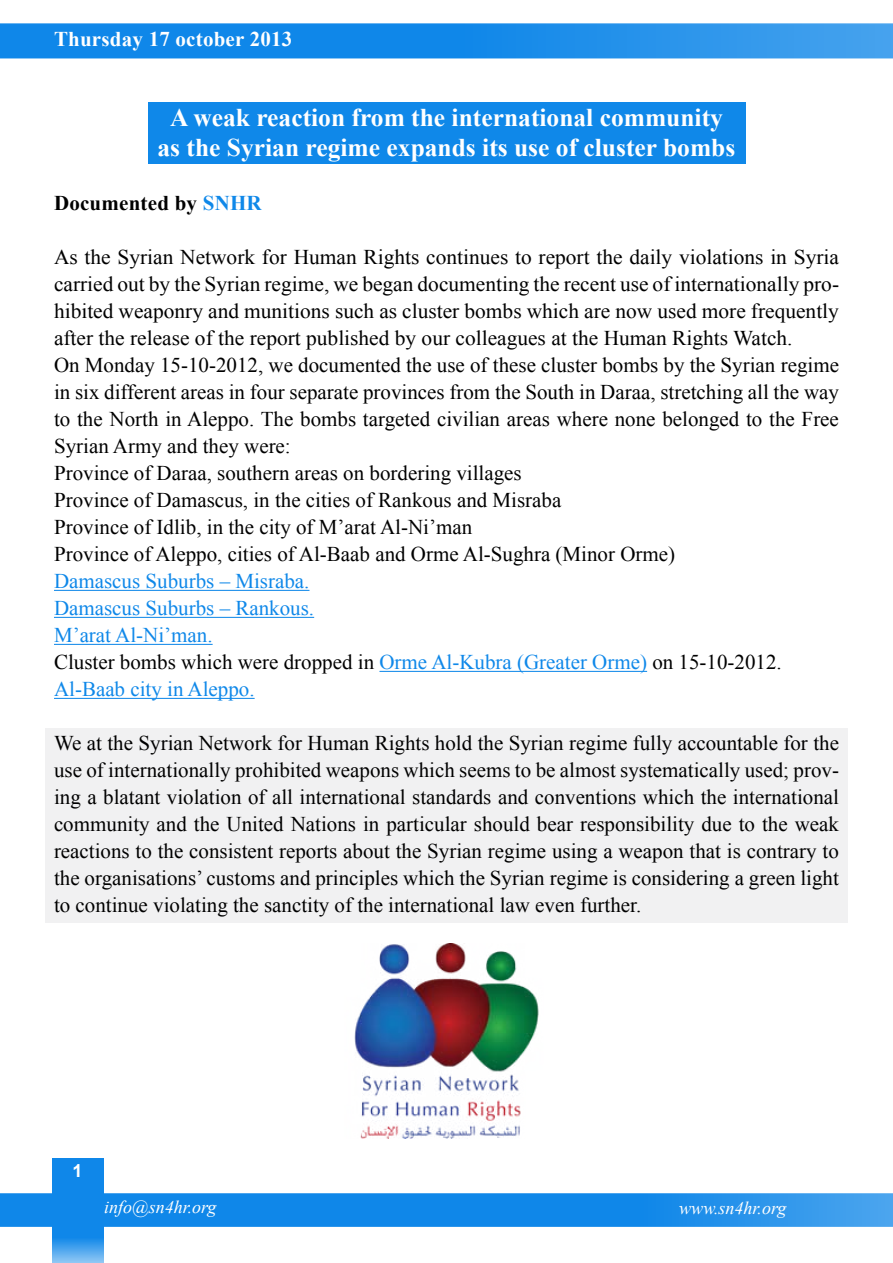
<style>
.page{position:relative;width:893px;height:1263px;background:#fff}
.page>*{position:absolute;margin:0;border:0;box-sizing:border-box;transform-origin:0 0}
.t1{font:700 25.5px/30px "Times New Roman";color:#fff;text-align:center}
.t2{font:21px/27px "Times New Roman";color:#000}
.t3{font:21px/27px "Times New Roman";color:#0f88e9}
.t4{font:700 21px "Times New Roman";letter-spacing:.01em;color:#fff}
.t5{font:700 21px "Times New Roman";letter-spacing:.01em;color:#000}
.t6{font:italic 18px "Times New Roman";color:#fff}
.t7{font:700 18px "Arial";color:#fff}
.s1{color:#0f88e9}
.s2{color:#000}
</style>
<div class="page">
<svg style="left:52px;top:1158px;width:51px;height:105px;background:#2692eb"></svg>
<svg style="left:0;top:23px;width:893px;height:35px;background:#1f8eea"></svg>
<svg style="left:0;top:1193px;width:893px;height:34px;background:#1a8ce9"></svg>
<div style="left:45px;top:728px;width:803px;height:194px;background:#f1f1f2"></div>
<div style="left:148px;top:102px;width:597px;height:62px;background:#0f88e9"></div>
<hr style="left:54px;top:590px;width:255px;height:1px;background:#0f88e9">
<hr style="left:54px;top:617px;width:260px;height:1px;background:#0f88e9">
<hr style="left:54px;top:644px;width:159px;height:1px;background:#0f88e9">
<hr style="left:379px;top:671px;width:268px;height:1px;background:#0f88e9">
<hr style="left:54px;top:698px;width:201px;height:1px;background:#0f88e9">
<img style="left:354px;top:944px;width:185px;height:194px">
<p class="t4" style="left:54px;top:25px;width:240px">Thursday 17 october 2013</p>
<p class="t1" style="left:158px;top:102px;width:579px">A weak reaction from the international community as the Syrian regime expands its use of cluster bombs</p>
<p class="t5" style="left:54px;top:188px;width:209px">Documented by <span class="s1">SNHR</span></p>
<p class="t2" style="left:54px;top:243px;width:786px">As the Syrian Network for Human Rights continues to report the daily violations in Syria</p>
<p class="t2" style="left:54px;top:297px;width:786px">hibited weaponry and munitions such as cluster bombs which are now used more frequently</p>
<p class="t2" style="left:54px;top:270px;width:787px">carried out by the Syrian regime, we began documenting the recent use of internationally pro-</p>
<p class="t2" style="left:54px;top:324px;width:786px">after the release of the report published by our colleagues at the Human Rights Watch.<br>On Monday 15-10-2012, we documented the use of these cluster bombs by the Syrian regime in six different areas in four separate provinces from the South in Daraa, stretching all the way to the North in Aleppo. The bombs targeted civilian areas where none belonged to the Free Syrian Army and they were:<br>Province of Daraa, southern areas on bordering villages<br>Province of Damascus in, the cities of Rankous and Misraba<br>Province of Idlib in, the city of M’arat Al-Ni’man<br>Province of Aleppo, cities of Al-Baab and Orme Al-Sughra (Minor Orme(</p>
<p class="t3" style="left:54px;top:567px;width:729px">Damascus Suburbs – Misraba.<br>Damascus Suburbs – Rankous.<br>M’arat Al-Ni’man.<br><span class="s2">Cluster bombs which were dropped in</span> Orme Al-Kubra (Greater Orme) <span class="s2">on 15-10-2012.<br></span>Al-Baab city in Aleppo.</p>
<p class="t2" style="left:54px;top:729px;width:786px">We at the Syrian Network for Human Rights hold the Syrian regime fully accountable for the</p>
<p class="t2" style="left:54px;top:783px;width:786px">ing a blatant violation of all international standards and conventions which the international</p>
<p class="t2" style="left:54px;top:756px;width:786px">use of internationally prohibited weapons which seems to be almost systematically used; prov-</p>
<p class="t2" style="left:54px;top:810px;width:786px;text-align:justify">community and the United Nations in particular should bear responsibility due to the weak reactions to the consistent reports about the Syrian regime using a weapon that is contrary to the organisations’ customs and principles which the Syrian regime is considering a green light to continue violating the sanctity of the international law even further.</p>
<p class="t7" style="left:72px;top:1159px;width:12px">1</p>
<p class="t6" style="left:104px;top:1194px;width:114px">info@sn4hr.org</p>
<p class="t6" style="left:679px;top:1195px;width:109px">www.sn4hr.org</p>
</div>
